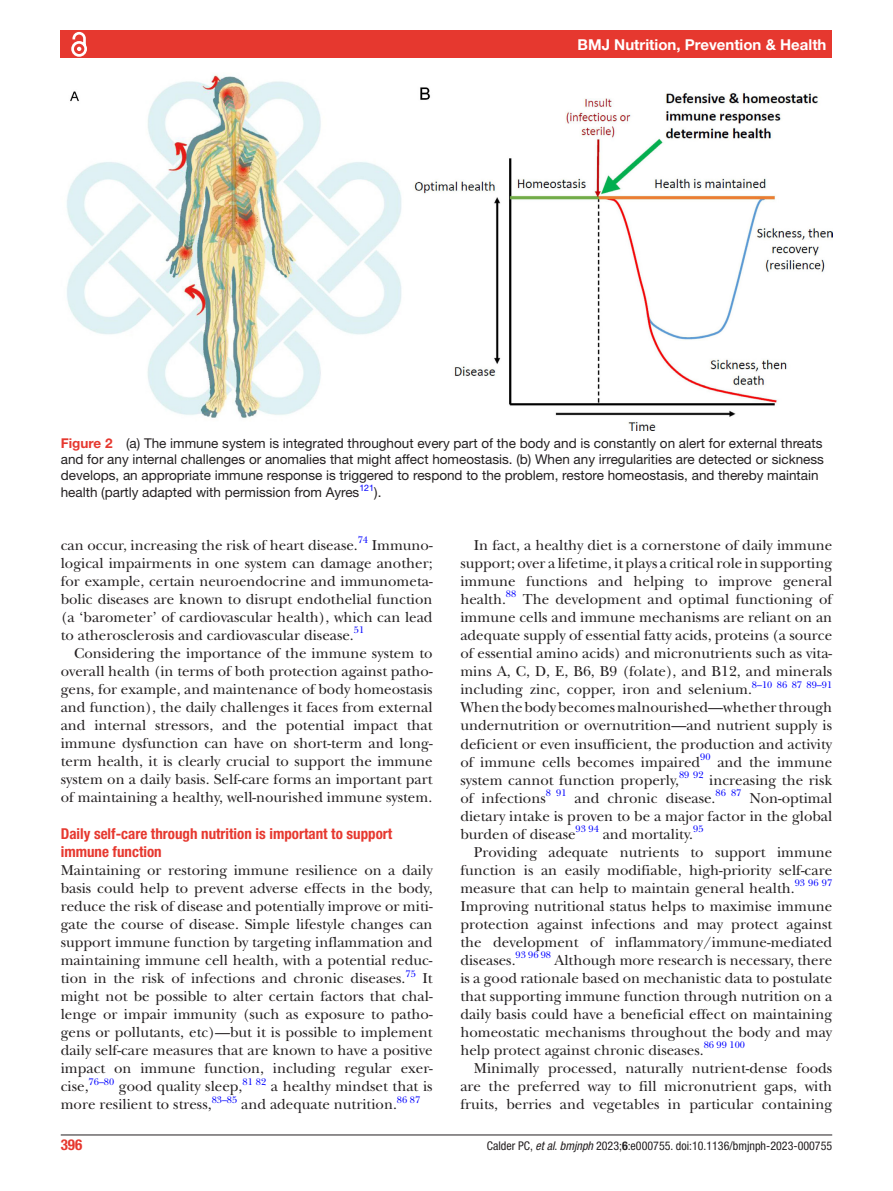
<style>
.page{position:relative;width:893px;height:1191px;background:#fff}
.page>*{position:absolute;margin:0;border:0;box-sizing:border-box;transform-origin:0 0}
.t1{font:15px/18px "New Baskerville";color:#231f20;text-align:justify}
.t2{font:700 condensed 15px/18px "Helvetica Neue LT Std";color:#e6382f}
.t3{font:700 15px "Helvetica Neue LT Std";color:#fff}
.t4{font:13.5px/16.2px "Helvetica Neue LT Std";color:#231f20}
.t5{font:condensed 12px "Helvetica Neue LT Std";color:#231f20}
.t6{font:9.9px "New Baskerville";color:#00f}
.s1{font-weight:700;color:#e6382f}
.s2{font-style:italic}
.s3{font-weight:700}
</style>
<div class="page">
<hr style="left:61px;top:1134px;width:771px;height:1px;background:#231f20">
<div style="left:61px;top:31px;width:771px;height:27px;background:#e6382f"></div>
<svg style="left:71px;top:31px;width:16px;height:26px"></svg>
<img style="left:66px;top:75px;width:766px;height:355px">
<p class="t3" style="left:578px;top:35px;width:250px">BMJ Nutrition, Prevention &amp; Health</p>
<p class="t4" style="left:61px;top:435px;width:765px"><span class="s1">Figure 2</span> (a) The immune system is integrated throughout every part of the body and is constantly on alert for external threats and for any internal challenges or anomalies that might affect homeostasis. (b) When any irregularities are detected or sickness develops, an appropriate immune response is triggered to respond to the problem, restore homeostasis, and thereby maintain health (partly adapted with permission from Ayres<sup>121</sup>).</p>
<p class="t6" style="left:358px;top:534px;width:12px">74</p>
<p class="t1" style="left:61px;top:536px;width:373px;text-indent:311px">Immuno&shy;logical impairments in one system can damage another; for example, certain neuroendocrine and immunometa&shy;bolic diseases are known to disrupt endothelial function (a ‘barometer’ of cardiovascular health), which can lead to atherosclerosis and cardiovascular disease.</p>
<p class="t1" style="left:61px;top:536px;width:299px">can occur, increasing the risk of heart disease.</p>
<p class="t6" style="left:354px;top:624px;width:12px">51</p>
<p class="t1" style="left:61px;top:644px;width:373px;text-indent:14px">Considering the importance of the immune system to overall health (in terms of both protection against patho&shy;gens, for example, and maintenance of body homeostasis and function), the daily challenges it faces from external and internal stressors, and the potential impact that immune dysfunction can have on short-term and long&shy;term health, it is clearly crucial to support the immune system on a daily basis. Self-care forms an important part of maintaining a healthy, well-nourished immune system.</p>
<p class="t2" style="left:61px;top:824px;width:333px">Daily self-care through nutrition is important to support immune function</p>
<p class="t1" style="left:61px;top:861px;width:373px">Maintaining or restoring immune resilience on a daily basis could help to prevent adverse effects in the body, reduce the risk of disease and potentially improve or miti&shy;gate the course of disease. Simple lifestyle changes can support immune function by targeting inflammation and maintaining immune cell health, with a potential reduc&shy;tion in the risk of infections and chronic diseases.</p>
<p class="t6" style="left:405px;top:967px;width:12px">75</p>
<p class="t1" style="left:61px;top:969px;width:373px;text-indent:362px">It might not be possible to alter certain factors that chal&shy;lenge or impair immunity (such as exposure to patho&shy;gens or pollutants, etc)—but it is possible to implement daily self-care measures that are known to have a positive impact on immune function, including regular exer&shy;cise,</p>
<p class="t6" style="left:89px;top:1075px;width:27px">76–80</p>
<p class="t1" style="left:119px;top:1077px;width:125px">good quality sleep,</p>
<p class="t6" style="left:243px;top:1075px;width:25px">81 82</p>
<p class="t1" style="left:61px;top:1077px;width:373px;text-indent:210px">a healthy mindset that is more resilient to stress,<sup>83–85</sup> and adequate nutrition.</p>
<p class="t6" style="left:397px;top:1093px;width:25px">86 87</p>
<p class="t1" style="left:460px;top:536px;width:373px;text-indent:14px">In fact, a healthy diet is a cornerstone of daily immune support; over a lifetime, it plays a critical role in supporting immune functions and helping to improve general health.</p>
<p class="t6" style="left:506px;top:588px;width:12px">88</p>
<p class="t1" style="left:460px;top:590px;width:373px;text-indent:62px">The development and optimal functioning of immune cells and immune mechanisms are reliant on an adequate supply of essential fatty acids, proteins (a source of essential amino acids) and micronutrients such as vita&shy;mins A, C, D, E, B6, B9 (folate), and B12, and minerals including zinc, copper, iron and selenium.<sup>8–10</sup> <sup>86</sup> <sup>87</sup> <sup>89–91<br></sup>When the body becomes malnourished—whether through undernutrition or overnutrition—and nutrient supply is deficient or even insufficient, the production and activity of immune cells becomes impaired</p>
<p class="t6" style="left:700px;top:751px;width:12px">90</p>
<p class="t1" style="left:717px;top:753px;width:116px">and the immune</p>
<p class="t1" style="left:460px;top:771px;width:220px">system cannot function properly,</p>
<p class="t6" style="left:679px;top:769px;width:26px">89 92</p>
<p class="t1" style="left:709px;top:771px;width:125px">increasing the risk</p>
<p class="t1" style="left:460px;top:789px;width:87px">of infections</p>
<p class="t6" style="left:715px;top:787px;width:27px">86 87</p>
<p class="t1" style="left:460px;top:789px;width:373px;text-indent:289px">Non-optimal dietary intake is proven to be a major factor in the global burden of disease</p>
<p class="t6" style="left:546px;top:787px;width:22px">8 91</p>
<p class="t1" style="left:574px;top:789px;width:143px">and chronic disease.</p>
<p class="t6" style="left:576px;top:823px;width:25px">93 94</p>
<p class="t1" style="left:603px;top:825px;width:92px">and mortality.</p>
<p class="t6" style="left:693px;top:823px;width:12px">95</p>
<p class="t1" style="left:460px;top:843px;width:373px;text-indent:14px">Providing adequate nutrients to support immune function is an easily modifiable, high-priority self-care measure that can help to maintain general health.</p>
<p class="t6" style="left:795px;top:877px;width:39px">93 96 97</p>
<p class="t1" style="left:460px;top:897px;width:373px">Improving nutritional status helps to maximise immune protection against infections and may protect against the development of inflammatory/immune-mediated diseases.</p>
<p class="t6" style="left:516px;top:949px;width:37px">93 96 98</p>
<p class="t1" style="left:460px;top:951px;width:373px;text-indent:94px">Although more research is necessary, there is a good rationale based on mechanistic data to postulate that supporting immune function through nutrition on a daily basis could have a beneficial effect on maintaining homeostatic mechanisms throughout the body and may help protect against chronic diseases.</p>
<p class="t6" style="left:704px;top:1039px;width:43px">86 99 100</p>
<p class="t1" style="left:460px;top:1059px;width:373px;text-indent:14px">Minimally processed, naturally nutrient-dense foods are the preferred way to fill micronutrient gaps, with fruits, berries and vegetables in particular containing</p>
<p class="t2" style="left:61px;top:1135px;width:23px">396</p>
<p class="t5" style="left:487px;top:1138px;width:347px">Calder PC, <span class="s2">et al</span>. <span class="s2">bmjnph</span> 2023;<span class="s3">6</span>:e000755. doi:10.1136/bmjnph-2023-000755</p>
</div>
